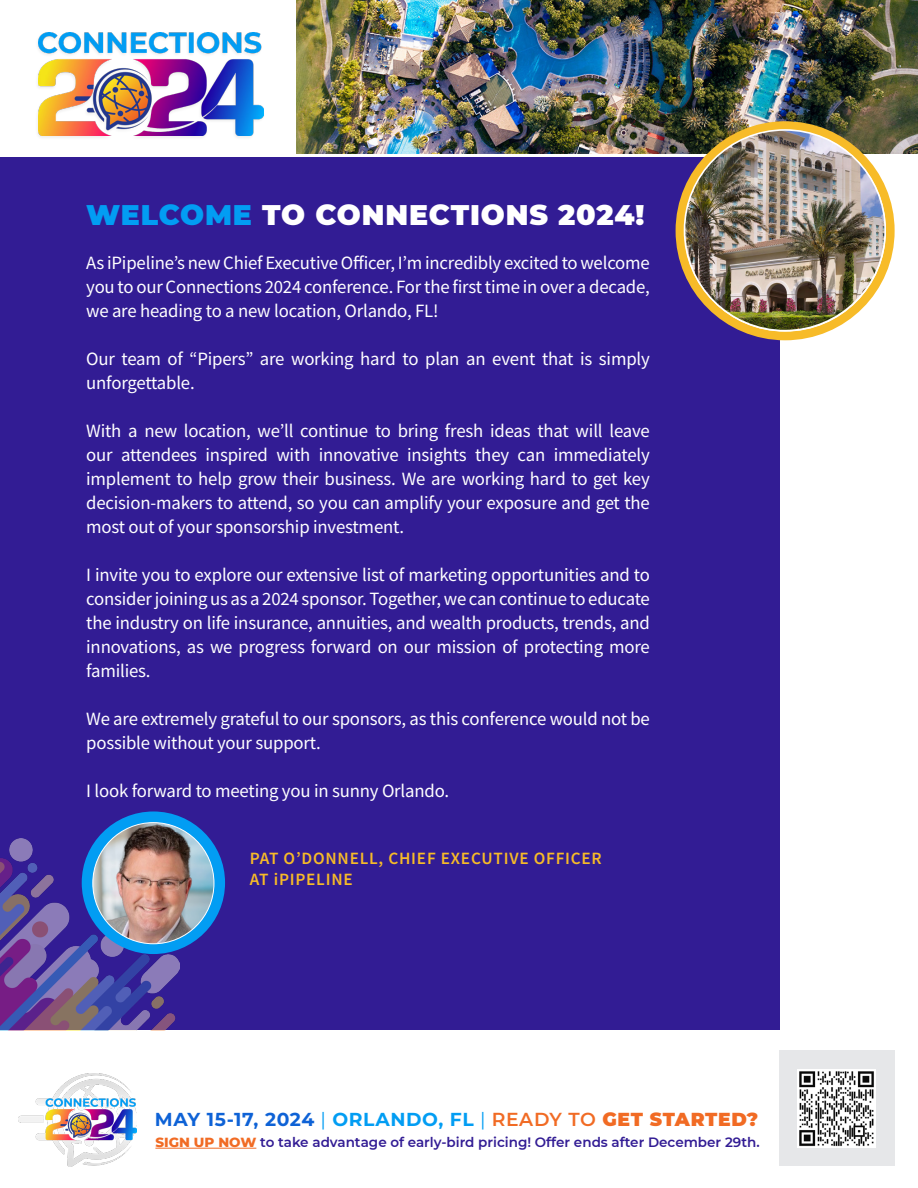
<style>
.page{position:relative;width:918px;height:1188px;background:#fff}
.page>*{position:absolute;margin:0;border:0;box-sizing:border-box;transform-origin:0 0}
.t1{font:900 28.35px "Montserrat";letter-spacing:.03em;color:#fff}
.t2{font:18.75px/24px "Source Sans Pro";letter-spacing:-.01em;color:#fff;text-align:justify}
.t3{font:700 18.75px "Montserrat";letter-spacing:.035em;color:#0e62d6}
.t4{font:600 17.25px/20.7px "Source Sans Pro";letter-spacing:.045em;color:#f7bb28}
.t5{font:600 13.5px "Montserrat";color:#321c94}
.s1{color:#029df3}
.s2{font-weight:400;color:#029df3}
.s3{font-weight:600;color:#f16b24}
.s4{font-weight:900;color:#f16b24}
.s5{font-weight:800;color:#f16b24}
</style>
<div class="page">
<div style="left:0;top:158px;width:779px;height:872px;background:#321c94"></div>
<img style="left:19px;top:1074px;width:117px;height:93px">
<div style="left:779px;top:1050px;width:116px;height:115px;background:#e6e7e9"></div>
<div style="left:35px;top:32px;width:230px;height:108px;background:#f9f9f9"></div>
<img style="left:39px;top:32px;width:225px;height:104px">
<img style="left:297px;top:0;width:621px;height:153px">
<img style="left:0;top:838px;width:179px;height:192px">
<svg style="left:676px;top:121px;width:219px;height:219px;fill:#f7bb28"></svg>
<div style="left:82px;top:811px;width:143px;height:143px;background:#029df3;border-radius:50%"></div>
<img style="left:93px;top:823px;width:121px;height:121px;border-radius:61px">
<img style="left:797px;top:1069px;width:79px;height:79px">
<img style="left:685px;top:130px;width:200px;height:201px;border-radius:100px">
<hr style="left:155px;top:1148px;width:101px;height:1px;background:#f16b24">
<p class="t1" style="left:86px;top:194px;width:560px"><span class="s1">WELCOME</span> TO CONNECTIONS 2024!</p>
<p class="t2" style="left:86px;top:250px;width:565px">As iPipeline’s new Chief Executive Officer, I’m incredibly excited to welcome you to our Connections 2024 conference. For the first time in over a decade, we are heading to a new location, Orlando, FL!</p>
<p class="t2" style="left:86px;top:346px;width:565px">Our team of “Pipers” are working hard to plan an event that is simply unforgettable.</p>
<p class="t2" style="left:86px;top:418px;width:565px">With a new location, we’ll continue to bring fresh ideas that will leave our attendees inspired with innovative insights they can immediately implement to help grow their business. We are working hard to get key decision-makers to attend, so you can amplify your exposure and get the most out of your sponsorship investment.</p>
<p class="t2" style="left:86px;top:562px;width:565px">I invite you to explore our extensive list of marketing opportunities and to consider joining us as a 2024 sponsor. Together, we can continue to educate the industry on life insurance, annuities, and wealth products, trends, and innovations, as we progress forward on our mission of protecting more families.</p>
<p class="t2" style="left:86px;top:706px;width:565px">We are extremely grateful to our sponsors, as this conference would not be possible without your support.</p>
<p class="t2" style="left:86px;top:778px;width:365px">I look forward to meeting you in sunny Orlando.</p>
<p class="t4" style="left:250px;top:848px;width:353px">PAT O’DONNELL, CHIEF EXECUTIVE OFFICER<br>AT iPIPELINE</p>
<p class="t3" style="left:155px;top:1106px;width:605px">MAY 15-17, 2024 <span class="s2">|</span> <span class="s1">ORLANDO, FL</span> <span class="s2">|</span> <span class="s3">READY TO</span> <span class="s4">GET STARTED?</span></p>
<p class="t5" style="left:155px;top:1133px;width:606px"><span class="s5">SIGN UP NOW</span> to take advantage of early-bird pricing! Offer ends after December 29th.</p>
</div>
